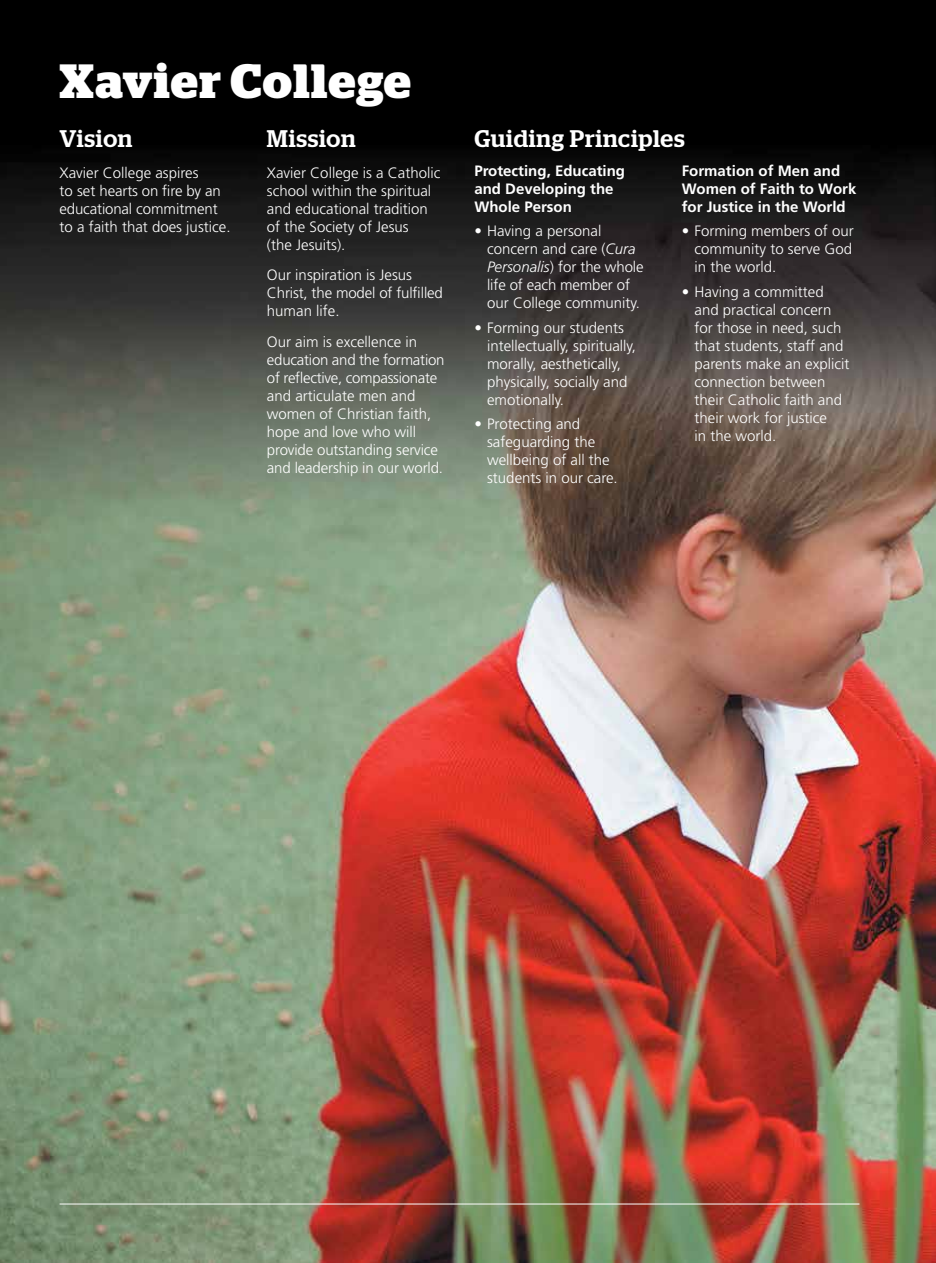
<style>
.page{position:relative;width:936px;height:1263px;background:#fff}
.page>*{position:absolute;margin:0;border:0;box-sizing:border-box;transform-origin:0 0}
.t1{font:700 48px "Stag";letter-spacing:.025em;color:#fff}
.t2{font:500 24px "Stag";letter-spacing:.03em;color:#fff}
.t3{font:300 15px/18px "Frutiger";color:#fff}
.t4{font:700 15px/18px "Frutiger";color:#fff}
.s1{font-style:italic}
</style>
<div class="page">
<img style="left:0;top:0;width:935px;height:1263px">
<hr style="left:60px;top:1203px;width:799px;height:1px;background:#fff">
<h1 class="t1" style="left:60px;top:53px;width:353px">Xavier College</h1>
<h2 class="t2" style="left:60px;top:124px;width:74px">Vision</h2>
<p class="t3" style="left:60px;top:163px;width:172px">Xavier College aspires<br>to set hearts on fire by an educational commitment to a faith that does justice.</p>
<p class="t4" style="left:474px;top:162px;width:152px">Protecting, Educating and Developing the<br>Whole Person</p>
<h2 class="t2" style="left:267px;top:124px;width:90px">Mission</h2>
<p class="t3" style="left:267px;top:163px;width:175px">Xavier College is a Catholic school within the spiritual and educational tradition of the Society of Jesus<br>(the Jesuits).</p>
<p class="t3" style="left:267px;top:266px;width:177px">Our inspiration is Jesus<br>Christ, the model of fulfilled human life.</p>
<p class="t3" style="left:267px;top:333px;width:179px">Our aim is excellence in education and the formation of reflective, compassionate and articulate men and women of Christian faith, hope and love who will provide outstanding service and leadership in our world.</p>
<h2 class="t2" style="left:474px;top:124px;width:212px">Guiding Principles</h2>
<p class="t4" style="left:681px;top:162px;width:176px">Formation of Men and<br>Women of Faith to Work for Justice in the World</p>
<p class="t3" style="left:694px;top:222px;width:161px;text-align:justify;text-indent:-13px">• Forming members of our community to serve God in the world.</p>
<p class="t3" style="left:694px;top:283px;width:156px;text-indent:-13px">• Having a committed and practical concern for those in need, such that students, staff and parents make an explicit connection between their Catholic faith and their work for justice<br>in the world.</p>
<p class="t3" style="left:487px;top:222px;width:158px;text-indent:-13px">• Having a personal concern and care (<span class="s1">Cura<br>Personalis</span>) for the whole life of each member of our College community.</p>
<p class="t3" style="left:487px;top:319px;width:150px;text-indent:-13px">• Forming our students intellectually, spiritually, morally, aesthetically, physically, socially and emotionally.</p>
<p class="t3" style="left:487px;top:415px;width:132px;text-indent:-13px">• Protecting and safeguarding the wellbeing of all the students in our care.</p>
</div>
